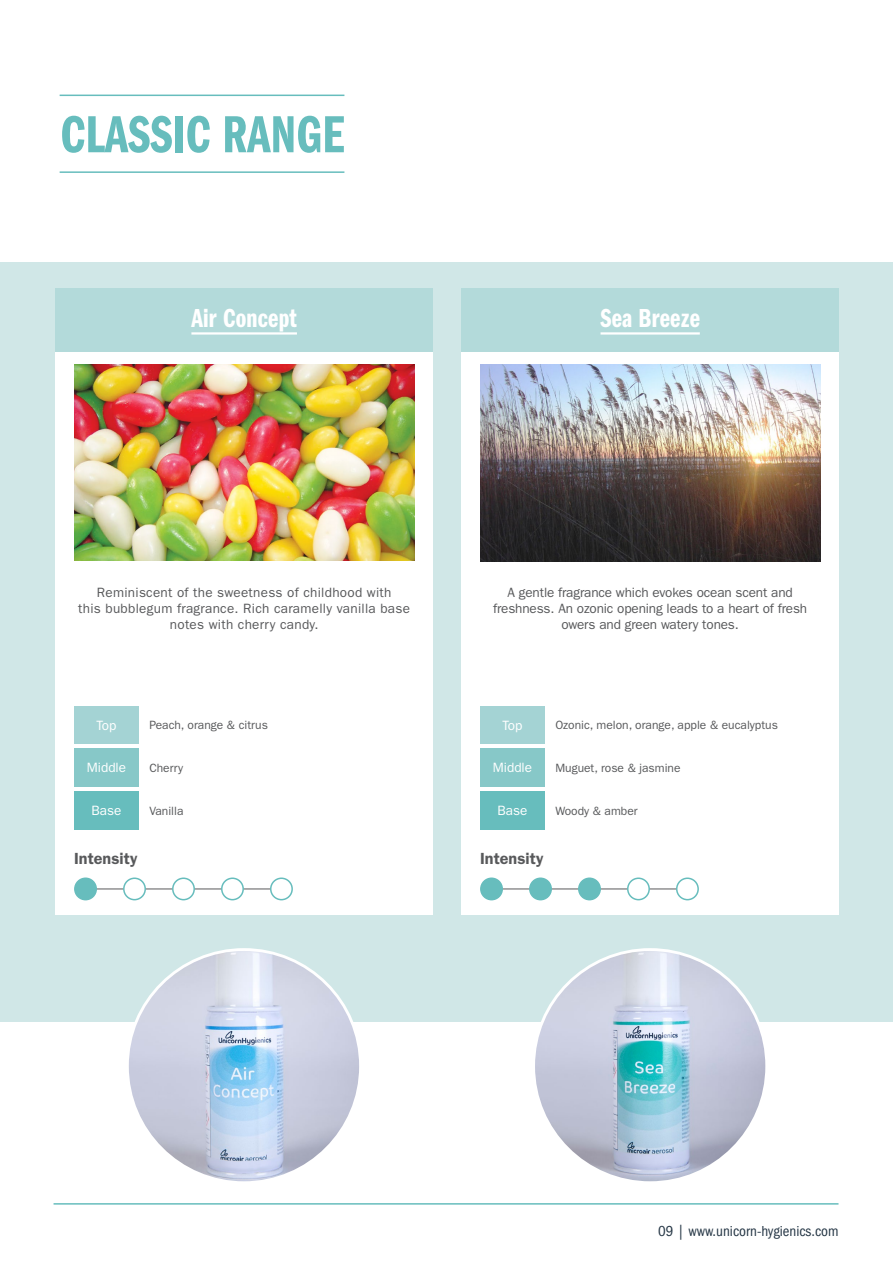
<style>
.page{position:relative;width:893px;height:1263px;background:#fff}
.page>*{position:absolute;margin:0;border:0;box-sizing:border-box;transform-origin:0 0}
.t1{font:54px "ITC Franklin Gothic Std Dm Cp";letter-spacing:.005em;color:#67bdbd}
.t2{font:27px "ITC Franklin Gothic Std Dm Cp";letter-spacing:.01em;color:#fff}
.t3{font:600 16.2px "ITC Franklin Gothic Std";color:#58595b}
.t4{font:condensed 15px "ITC Franklin Gothic Std";color:#253645}
.t5{font:13.5px/16.2px "ITC Franklin Gothic Std";letter-spacing:-.01em;color:#58595b;text-align:center}
.t6{font:13.5px/16.2px "ITC Franklin Gothic Std";letter-spacing:.02em;color:#58595b;text-align:center}
.t7{font:13.5px "ITC Franklin Gothic Std";color:#fff}
.t8{font:12px "ITC Franklin Gothic Std";color:#58595b}
</style>
<div class="page">
<div style="left:0;top:262px;width:893px;height:759px;background:#d0e7e7"></div>
<hr style="left:54px;top:1203px;width:784px;height:1px;background:#67bdbd">
<hr style="left:60px;top:95px;width:284px;height:1px;background:#67bdbd">
<hr style="left:60px;top:171px;width:284px;height:2px;background:#67bdbd">
<img style="left:127px;top:949px;width:234px;height:234px;border-radius:117px">
<div style="left:55px;top:288px;width:378px;height:626px;background:#fff"></div>
<img style="left:74px;top:365px;width:340px;height:196px">
<hr style="left:87px;top:889px;width:196px;height:1px;background:#58595b">
<div style="left:75px;top:878px;width:21px;height:22px;background:#67bdbd;border-radius:50%"></div>
<div style="left:74px;top:877px;width:23px;height:23px;border:2px solid #67bdbd;border-radius:50%"></div>
<div style="left:124px;top:878px;width:21px;height:22px;background:#fff;border-radius:50%"></div>
<div style="left:123px;top:877px;width:23px;height:23px;border:2px solid #67bdbd;border-radius:50%"></div>
<div style="left:173px;top:878px;width:21px;height:22px;background:#fff;border-radius:50%"></div>
<div style="left:172px;top:877px;width:23px;height:23px;border:2px solid #67bdbd;border-radius:50%"></div>
<div style="left:222px;top:878px;width:21px;height:22px;background:#fff;border-radius:50%"></div>
<div style="left:221px;top:877px;width:23px;height:23px;border:2px solid #67bdbd;border-radius:50%"></div>
<div style="left:271px;top:878px;width:21px;height:22px;background:#fff;border-radius:50%"></div>
<div style="left:270px;top:877px;width:23px;height:23px;border:2px solid #67bdbd;border-radius:50%"></div>
<div style="left:55px;top:288px;width:378px;height:63px;background:#b3dada"></div>
<hr style="left:191px;top:332px;width:106px;height:3px;background:#fff">
<div style="left:74px;top:706px;width:65px;height:38px;background:#a4d3d4"></div>
<div style="left:74px;top:749px;width:65px;height:38px;background:#87c8c8"></div>
<div style="left:74px;top:791px;width:65px;height:39px;background:#67bdbd"></div>
<img style="left:534px;top:949px;width:233px;height:234px;border-radius:117px">
<div style="left:461px;top:288px;width:378px;height:626px;background:#fff"></div>
<hr style="left:493px;top:889px;width:196px;height:1px;background:#58595b">
<div style="left:481px;top:878px;width:21px;height:22px;background:#67bdbd;border-radius:50%"></div>
<div style="left:480px;top:877px;width:23px;height:23px;border:2px solid #67bdbd;border-radius:50%"></div>
<div style="left:530px;top:878px;width:21px;height:22px;background:#67bdbd;border-radius:50%"></div>
<div style="left:529px;top:877px;width:23px;height:23px;border:2px solid #67bdbd;border-radius:50%"></div>
<div style="left:579px;top:878px;width:21px;height:22px;background:#67bdbd;border-radius:50%"></div>
<div style="left:578px;top:877px;width:23px;height:23px;border:2px solid #67bdbd;border-radius:50%"></div>
<div style="left:628px;top:878px;width:21px;height:22px;background:#fff;border-radius:50%"></div>
<div style="left:627px;top:877px;width:23px;height:23px;border:2px solid #67bdbd;border-radius:50%"></div>
<div style="left:677px;top:878px;width:21px;height:22px;background:#fff;border-radius:50%"></div>
<div style="left:676px;top:877px;width:23px;height:23px;border:2px solid #67bdbd;border-radius:50%"></div>
<div style="left:461px;top:288px;width:378px;height:63px;background:#b3dada"></div>
<hr style="left:600px;top:332px;width:100px;height:3px;background:#fff">
<div style="left:480px;top:706px;width:65px;height:38px;background:#a4d3d4"></div>
<div style="left:480px;top:749px;width:65px;height:38px;background:#87c8c8"></div>
<div style="left:480px;top:791px;width:65px;height:39px;background:#67bdbd"></div>
<img style="left:480px;top:365px;width:341px;height:196px">
<h1 class="t1" style="left:60px;top:105px;width:285px">CLASSIC RANGE</h1>
<h2 class="t2" style="left:191px;top:304px;width:107px">Air Concept</h2>
<h2 class="t2" style="left:600px;top:304px;width:101px">Sea Breeze</h2>
<p class="t6" style="left:78px;top:584px;width:333px">Reminiscent of the sweetness of childhood with<br>this bubblegum fragrance. Rich caramelly vanilla base notes with cherry candy.</p>
<p class="t7" style="left:96px;top:717px;width:21px">Top</p>
<p class="t8" style="left:149px;top:718px;width:120px">Peach, orange &amp; citrus</p>
<p class="t7" style="left:87px;top:760px;width:41px">Middle</p>
<p class="t8" style="left:149px;top:761px;width:35px">Cherry</p>
<p class="t7" style="left:91px;top:803px;width:31px">Base</p>
<p class="t8" style="left:149px;top:804px;width:36px">Vanilla</p>
<p class="t3" style="left:74px;top:849px;width:65px">Intensity</p>
<p class="t5" style="left:493px;top:584px;width:316px">A gentle fragrance which evokes ocean scent and freshness. An ozonic opening leads to a heart of fresh owers and green watery tones.</p>
<p class="t7" style="left:502px;top:717px;width:21px">Top</p>
<p class="t8" style="left:555px;top:718px;width:224px">Ozonic, melon, orange, apple &amp; eucalyptus</p>
<p class="t7" style="left:493px;top:760px;width:41px">Middle</p>
<p class="t8" style="left:555px;top:761px;width:127px">Muguet, rose &amp; jasmine</p>
<p class="t7" style="left:497px;top:803px;width:31px">Base</p>
<p class="t8" style="left:555px;top:804px;width:84px">Woody &amp; amber</p>
<p class="t3" style="left:480px;top:849px;width:65px">Intensity</p>
<p class="t4" style="left:658px;top:1223px;width:182px">09 | www.unicorn-hygienics.com</p>
</div>
